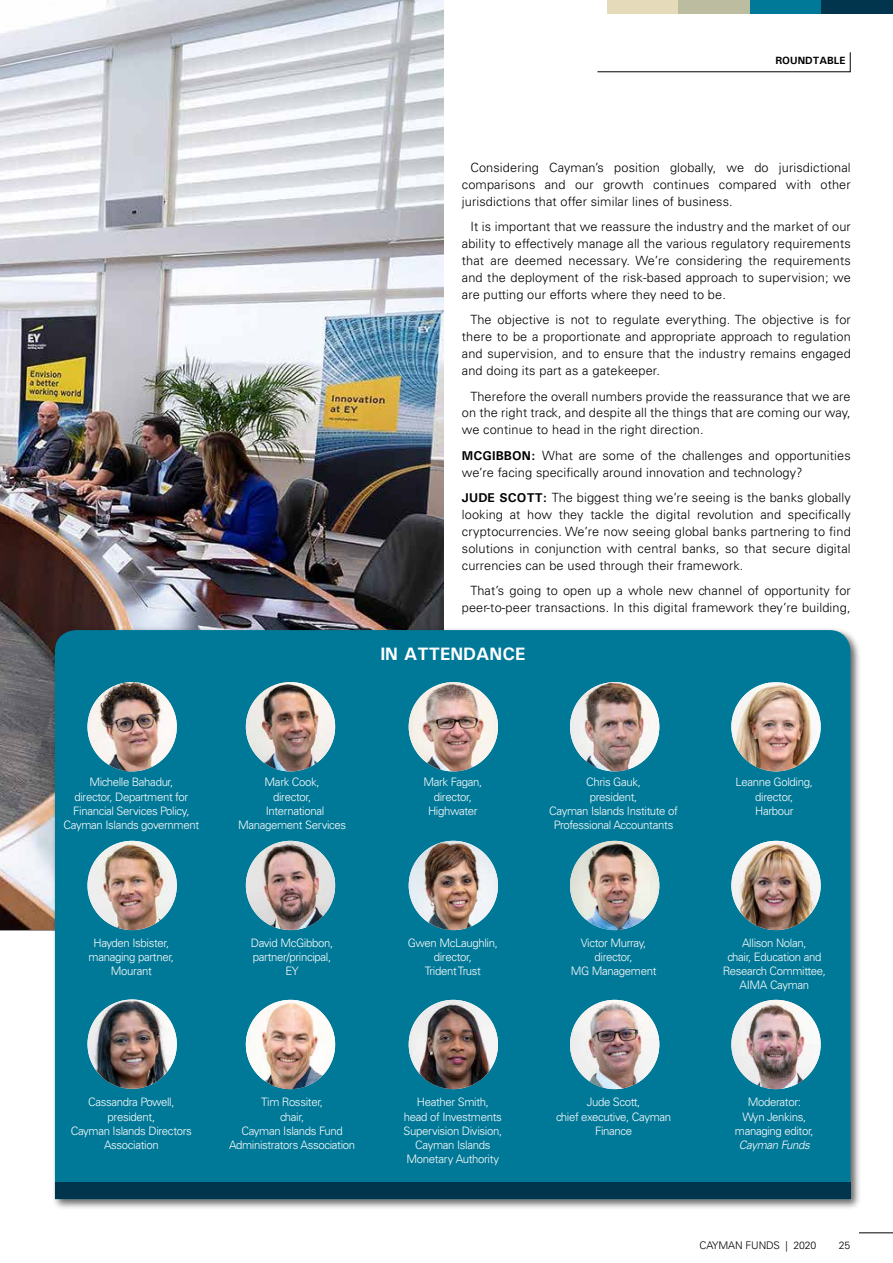
<style>
.page{position:relative;width:893px;height:1263px;background:#fff}
.page>*{position:absolute;margin:0;border:0;box-sizing:border-box;transform-origin:0 0}
.t1{font:700 18px "Univers";color:#fff}
.t2{font:300 12.75px/17px "Univers";letter-spacing:.01em;color:#000;text-align:justify}
.t3{font:300 11.7px/14.2px "Univers";letter-spacing:-.03em;color:#fff;text-align:center}
.t4{font:italic 300 11.7px "Univers";letter-spacing:-.03em;color:#fff}
.t5{font:300 10.5px "Univers";letter-spacing:-.01em;color:#000}
.t6{font:700 10.5px "Univers";color:#000}
.s1{font-weight:700}
</style>
<div class="page">
<div style="left:607px;top:0;width:71px;height:13px;background:#e5dab9"></div>
<div style="left:678px;top:0;width:72px;height:13px;background:#bcbca1"></div>
<div style="left:750px;top:0;width:72px;height:13px;background:#007897"></div>
<div style="left:821px;top:0;width:72px;height:13px;background:#00354d"></div>
<hr style="left:859px;top:1232px;width:34px;height:1px;background:#000">
<img style="left:0;top:0;width:444px;height:930px">
<div style="left:52px;top:627px;width:810px;height:583px;background:#000;opacity:.6"></div>
<div style="left:55px;top:630px;width:795px;height:552px;background:#007897"></div>
<div style="left:55px;top:1182px;width:795px;height:17px;background:#00354d"></div>
<svg style="left:597px;top:52px;width:254px;height:20px"></svg>
<img style="left:87px;top:682px;width:90px;height:89px;border-radius:45px">
<img style="left:87px;top:841px;width:90px;height:89px;border-radius:45px">
<img style="left:246px;top:682px;width:89px;height:89px;border-radius:45px">
<img style="left:246px;top:841px;width:89px;height:89px;border-radius:45px">
<img style="left:246px;top:1000px;width:89px;height:89px;border-radius:45px">
<img style="left:409px;top:682px;width:89px;height:89px;border-radius:45px">
<img style="left:409px;top:841px;width:89px;height:89px;border-radius:45px">
<img style="left:409px;top:1000px;width:89px;height:89px;border-radius:45px">
<img style="left:570px;top:682px;width:89px;height:89px;border-radius:45px">
<img style="left:570px;top:841px;width:89px;height:89px;border-radius:45px">
<img style="left:570px;top:1000px;width:89px;height:89px;border-radius:45px">
<img style="left:731px;top:683px;width:90px;height:88px">
<img style="left:731px;top:841px;width:90px;height:89px;border-radius:45px">
<img style="left:731px;top:1000px;width:90px;height:89px;border-radius:45px">
<img style="left:87px;top:999px;width:90px;height:90px;border-radius:45px">
<p class="t6" style="left:775px;top:53px;width:71px">ROUNDTABLE</p>
<p class="t2" style="left:462px;top:159px;width:390px;text-indent:9px">Considering Cayman’s position globally, we do jurisdictional comparisons and our growth continues compared with other jurisdictions that offer similar lines of business.</p>
<p class="t2" style="left:462px;top:218px;width:390px;text-indent:9px">It is important that we reassure the industry and the market of our ability to effectively manage all the various regulatory requirements that are deemed necessary. We’re considering the requirements and the deployment of the risk-based approach to supervision; we are putting our efforts where they need to be.</p>
<p class="t2" style="left:462px;top:311px;width:390px;text-indent:9px">The objective is not to regulate everything. The objective is for there to be a proportionate and appropriate approach to regulation and supervision, and to ensure that the industry remains engaged and doing its part as a gatekeeper.</p>
<p class="t2" style="left:462px;top:388px;width:390px;text-indent:9px">Therefore the overall numbers provide the reassurance that we are on the right track, and despite all the things that are coming our way, we continue to head in the right direction.</p>
<p class="t2" style="left:462px;top:447px;width:390px"><span class="s1">MCGIBBON:</span> What are some of the challenges and opportunities we’re facing specifically around innovation and technology?</p>
<p class="t2" style="left:462px;top:489px;width:390px"><span class="s1">JUDE SCOTT:</span> The biggest thing we’re seeing is the banks globally looking at how they tackle the digital revolution and specifically cryptocurrencies. We’re now seeing global banks partnering to find solutions in conjunction with central banks, so that secure digital currencies can be used through their framework.</p>
<p class="t2" style="left:462px;top:582px;width:390px;text-align:right">That’s going to open up a whole new channel of opportunity for peer-to-peer transactions. In this digital framework they’re building,</p>
<h1 class="t1" style="left:380px;top:642px;width:147px">IN ATTENDANCE</h1>
<p class="t3" style="left:64px;top:775px;width:137px">Michelle Bahadur,<br>director, Department for<br>Financial Services Policy,<br>Cayman Islands government</p>
<p class="t3" style="left:238px;top:775px;width:110px">Mark Cook,<br>director,<br>International<br>Management Services</p>
<p class="t3" style="left:423px;top:775px;width:61px">Mark Fagan, director,<br>Highwater</p>
<p class="t3" style="left:549px;top:775px;width:130px">Chris Gauk,<br>president,<br>Cayman Islands Institute of<br>Professional Accountants</p>
<p class="t3" style="left:736px;top:775px;width:79px">Leanne Golding, director,<br>Harbour</p>
<p class="t3" style="left:89px;top:935px;width:87px">Hayden Isbister, managing partner,<br>Mourant</p>
<p class="t3" style="left:251px;top:935px;width:84px">David McGibbon, partner/principal,<br>EY</p>
<p class="t3" style="left:408px;top:935px;width:92px">Gwen McLaughlin, director,<br>Trident Trust</p>
<p class="t3" style="left:571px;top:935px;width:87px">Victor Murray, director,<br>MG Management</p>
<p class="t3" style="left:723px;top:935px;width:105px">Allison Nolan,<br>chair, Education and<br>Research Committee,<br>AIMA Cayman</p>
<p class="t3" style="left:71px;top:1095px;width:123px">Cassandra Powell, president,<br>Cayman Islands Directors<br>Association</p>
<p class="t3" style="left:229px;top:1095px;width:128px">Tim Rossiter,<br>chair,<br>Cayman Islands Fund<br>Administrators Association</p>
<p class="t3" style="left:403px;top:1095px;width:100px">Heather Smith, head of Investments<br>Supervision Division,<br>Cayman Islands<br>Monetary Authority</p>
<p class="t3" style="left:556px;top:1095px;width:117px">Jude Scott,<br>chief executive, Cayman<br>Finance</p>
<p class="t3" style="left:735px;top:1095px;width:80px">Moderator:<br>Wyn Jenkins, managing editor,</p>
<p class="t4" style="left:739px;top:1138px;width:72px">Cayman Funds</p>
<p class="t5" style="left:699px;top:1239px;width:119px">CAYMAN FUNDS | 2020</p>
<p class="t5" style="left:839px;top:1239px;width:13px">25</p>
</div>
